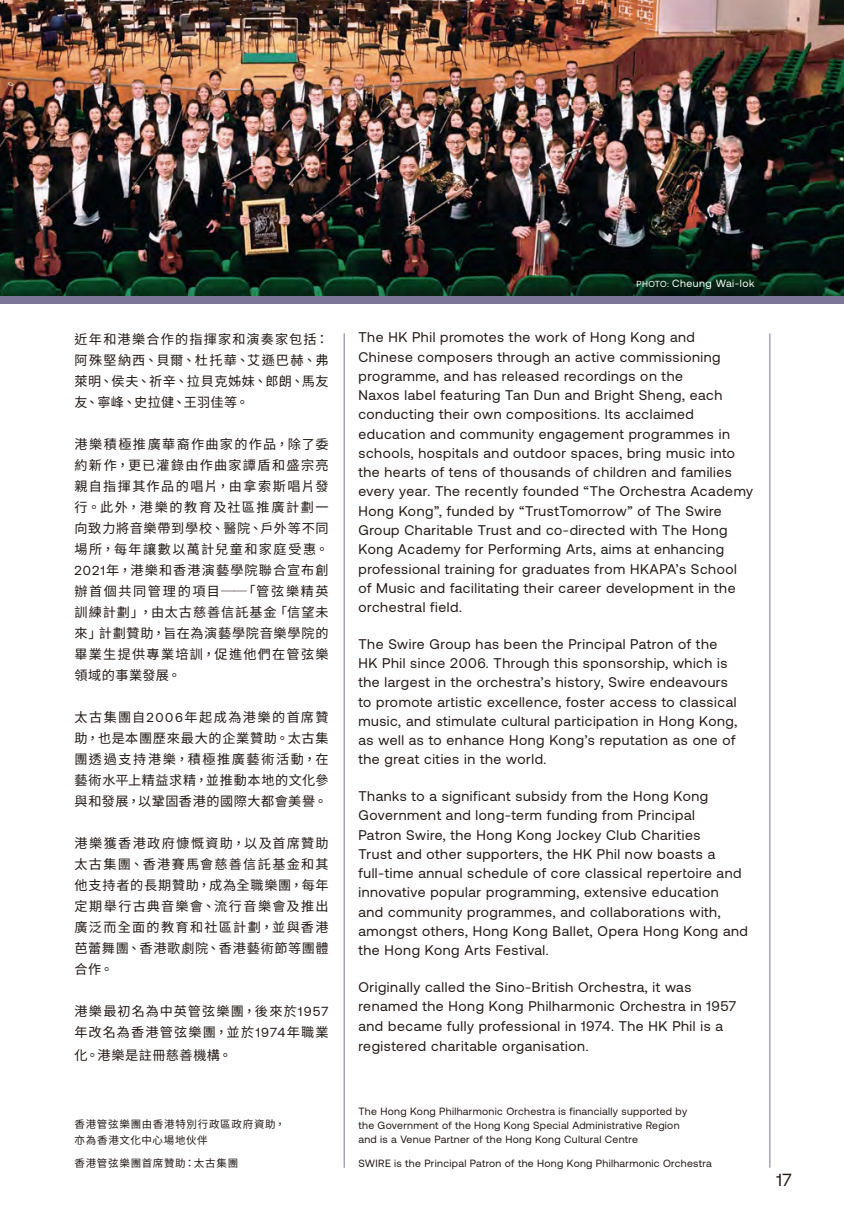
<style>
.page{position:relative;width:844px;height:1226px;background:#fff}
.page>*{position:absolute;margin:0;border:0;box-sizing:border-box;transform-origin:0 0}
.t1{font:17.5px "Aeonik";color:#221815}
.t2{font:14px/19.2px "Aeonik";letter-spacing:.04em;color:#221815}
.t3{font:13.12px/21px "Noto Sans HK";letter-spacing:.075em;color:#221815;text-align:justify}
.t4{font:13.12px "Noto Sans HK";letter-spacing:.04em;color:#221815}
.t5{font:10.5px/14px "Aeonik";letter-spacing:.03em;color:#221815}
.t6{font:10.5px/15.8px "Noto Sans HK";letter-spacing:.07em;color:#221815}
.t7{font:10.5px "Aeonik";letter-spacing:.05em;color:#fff}
.s1{font-family:"Aeonik"}
.s2{font-size:8.75px}
</style>
<div class="page">
<img style="left:0;top:0;width:843px;height:296px">
<div style="left:0;top:296px;width:843px;height:8px;background:#7c7799"></div>
<hr style="left:344px;top:333px;width:1px;height:834px;background:#7c7799">
<hr style="left:769px;top:333px;width:1px;height:834px;background:#7c7799">
<p class="t3" style="left:74px;top:329px;width:255px">近年和港樂合作的指揮家和演奏家包括：阿殊堅納西、貝爾、杜托華、艾遜巴赫、弗萊明、侯夫、祈辛、拉貝克姊妹、郎朗、馬友友、寧峰、史拉健、王羽佳等。</p>
<p class="t3" style="left:74px;top:434px;width:255px">港樂積極推廣華裔作曲家的作品，除了委約新作，更已灌錄由作曲家譚盾和盛宗亮親自指揮其作品的唱片，由拿索斯唱片發行。此外，港樂的教育及社區推廣計劃一向致力將音樂帶到學校、醫院、戶外等不同場所，每年讓數以萬計兒童和家庭受惠。<span class="s1">2021</span>年，港樂和香港演藝學院聯合宣布創辦首個共同管理的項目──「管弦樂精英訓練計劃」，由太古慈善信託基金「信望未來」計劃贊助，旨在為演藝學院音樂學院的畢業生提供專業培訓，促進他們在管弦樂領域的事業發展。</p>
<p class="t3" style="left:74px;top:707px;width:255px">太古集團自<span class="s1">2006</span>年起成為港樂的首席贊助，也是本團歷來最大的企業贊助。太古集團透過支持港樂，積極推廣藝術活動，在藝術水平上精益求精，並推動本地的文化參與和發展，以鞏固香港的國際大都會美譽。</p>
<p class="t3" style="left:74px;top:833px;width:255px">港樂獲香港政府慷慨資助，以及首席贊助太古集團、香港賽馬會慈善信託基金和其他支持者的長期贊助，成為全職樂團，每年定期舉行古典音樂會、流行音樂會及推出廣泛而全面的教育和社區計劃，並與香港芭蕾舞團、香港歌劇院、香港藝術節等團體合作。</p>
<p class="t3" style="left:74px;top:1001px;width:255px">港樂最初名為中英管弦樂團，後來於<span class="s1">1957</span>年改名為香港管弦樂團，並於<span class="s1">1974</span>年職業</p>
<p class="t4" style="left:74px;top:1047px;width:159px">化。港樂是註冊慈善機構。</p>
<p class="t6" style="left:74px;top:1116px;width:212px">香港管弦樂團由香港特別行政區政府資助，亦為香港文化中心場地伙伴</p>
<p class="t6" style="left:74px;top:1155px;width:165px">香港管弦樂團首席贊助：太古集團</p>
<p class="t7" style="left:636px;top:277px;width:120px"><span class="s2">PHOTO:</span> Cheung Wai-lok</p>
<p class="t2" style="left:358px;top:328px;width:396px">The HK Phil promotes the work of Hong Kong and<br>Chinese composers through an active commissioning programme, and has released recordings on the<br>Naxos label featuring Tan Dun and Bright Sheng, each conducting their own compositions. Its acclaimed education and community engagement programmes in schools, hospitals and outdoor spaces, bring music into the hearts of tens of thousands of children and families every year. The recently founded “The Orchestra Academy Hong Kong”, funded by “TrustTomorrow” of The Swire Group Charitable Trust and co-directed with The Hong Kong Academy for Performing Arts, aims at enhancing professional training for graduates from HKAPA’s School<br>of Music and facilitating their career development in the orchestral field.</p>
<p class="t2" style="left:358px;top:634px;width:380px">The Swire Group has been the Principal Patron of the HK Phil since 2006. Through this sponsorship, which is the largest in the orchestra’s history, Swire endeavours to promote artistic excellence, foster access to classical music, and stimulate cultural participation in Hong Kong, as well as to enhance Hong Kong’s reputation as one of the great cities in the world.</p>
<p class="t2" style="left:358px;top:786px;width:391px">Thanks to a significant subsidy from the Hong Kong Government and long-term funding from Principal<br>Patron Swire, the Hong Kong Jockey Club Charities<br>Trust and other supporters, the HK Phil now boasts a full-time annual schedule of core classical repertoire and innovative popular programming, extensive education<br>and community programmes, and collaborations with, amongst others, Hong Kong Ballet, Opera Hong Kong and the Hong Kong Arts Festival.</p>
<p class="t2" style="left:358px;top:977px;width:379px">Originally called the Sino-British Orchestra, it was renamed the Hong Kong Philharmonic Orchestra in 1957 and became fully professional in 1974. The HK Phil is a registered charitable organisation.</p>
<p class="t5" style="left:358px;top:1104px;width:330px">The Hong Kong Philharmonic Orchestra is financially supported by the Government of the Hong Kong Special Administrative Region and is a Venue Partner of the Hong Kong Cultural Centre</p>
<p class="t5" style="left:358px;top:1156px;width:355px">SWIRE is the Principal Patron of the Hong Kong Philharmonic Orchestra</p>
<p class="t1" style="left:776px;top:1170px;width:17px">17</p>
</div>
